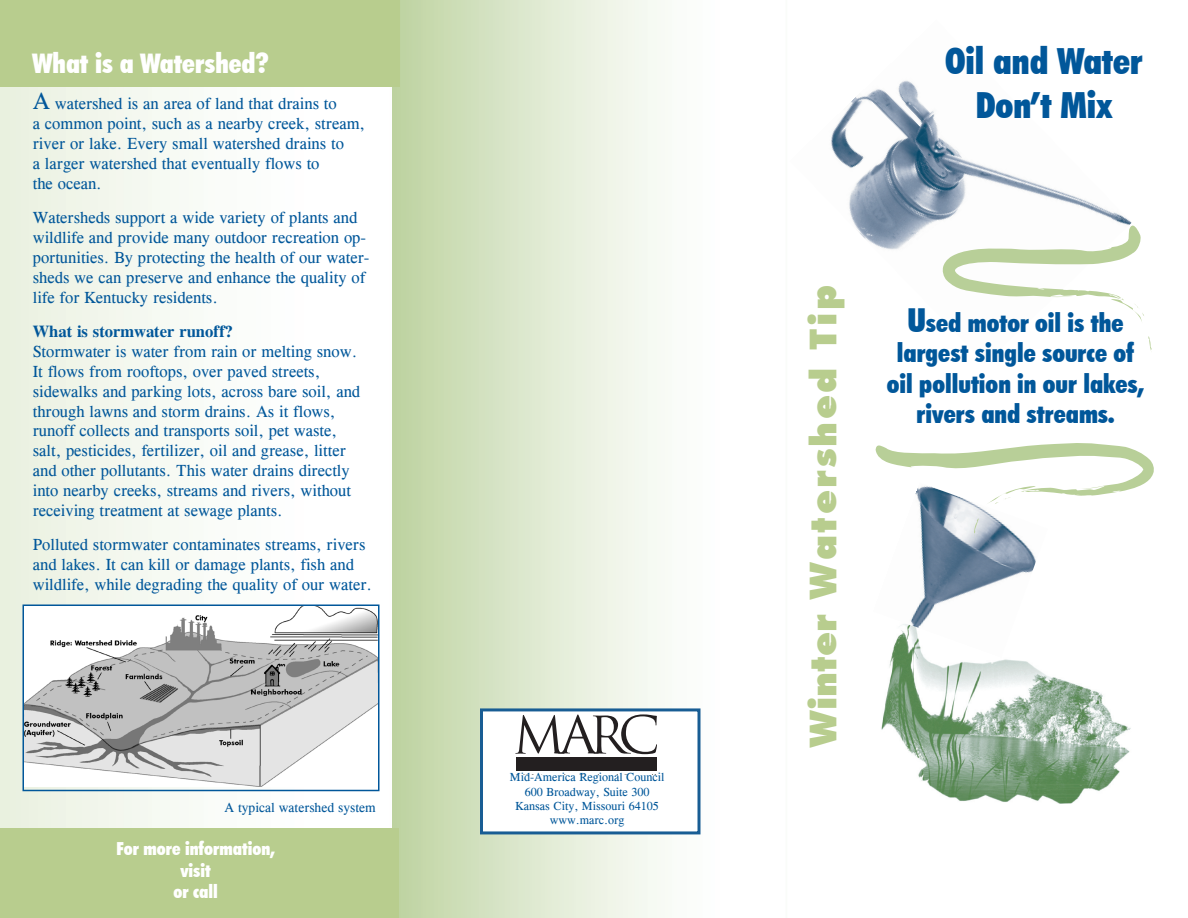
<style>
.page{position:relative;width:1188px;height:918px;background:#fff}
.page>*{position:absolute;margin:0;border:0;box-sizing:border-box;transform-origin:0 0}
.t1{font:900 37.05px "Futura BT";letter-spacing:.07em;color:#b8cd8e}
.Subhead_2{font:900 condensed 36px/43.2px "Futura BT";color:#01579a;text-align:center}
.t2{font:900 condensed 27px "Futura BT";color:#fff}
.Subhead_2-2{font:900 condensed 25.5px/30.6px "Futura BT";color:#01579a;text-align:center}
.t3{font:900 condensed 18px/21.6px "Futura BT";color:#fff;text-align:center}
.t4{font:16.5px/19.8px "Cg Times";color:#01579a}
.t5{font:700 16.5px "Cg Times";color:#01579a}
.t6{font:13.5px "Cg Times";color:#01579a}
.t7{font:12px "Cg Times";color:#01579a}
.s1{font-size:24px}
.s2{font-size:33px}
</style>
<div class="page">
<div style="left:0;top:0;width:399px;height:87px;background:#b8cd8e"></div>
<div style="left:0;top:828px;width:399px;height:90px;background:#b8cd8e"></div>
<div style="left:480px;top:708px;width:220px;height:126px;background:#fff;border:3px solid #185d94"></div>
<svg style="left:515px;top:714px;width:142px;height:40px"></svg>
<div style="left:516px;top:757px;width:141px;height:13px;background:#231f20"></div>
<img style="left:25px;top:607px;width:352px;height:180px">
<div style="left:22px;top:604px;width:358px;height:187px;border:2px solid #01579a"></div>
<img style="left:831px;top:80px;width:295px;height:170px">
<img style="left:881px;top:658px;width:250px;height:146px">
<img style="left:891px;top:505px;width:145px;height:153px">
<svg style="left:1148px;top:336px;width:4px;height:14px"></svg>
<svg style="left:941px;top:218px;width:203px;height:104px"></svg>
<svg style="left:974px;top:518px;width:5px;height:18px"></svg>
<svg style="left:876px;top:443px;width:277px;height:62px"></svg>
<p class="t2" style="left:32px;top:47px;width:239px">What is a Watershed?</p>
<p class="t4" style="left:33px;top:94px;width:334px"><span class="s1">A</span> watershed is an area of land that drains to<br>a common point, such as a nearby creek, stream, river or lake. Every small watershed drains to<br>a larger watershed that eventually flows to<br>the ocean.</p>
<p class="t4" style="left:33px;top:208px;width:338px">Watersheds support a wide variety of plants and wildlife and provide many outdoor recreation op&shy;portunities. By protecting the health of our water&shy;sheds we can preserve and enhance the quality of life for Kentucky residents.</p>
<p class="t5" style="left:33px;top:322px;width:202px">What is stormwater runoff?</p>
<p class="t4" style="left:33px;top:342px;width:329px">Stormwater is water from rain or melting snow.<br>It flows from rooftops, over paved streets, sidewalks and parking lots, across bare soil, and through lawns and storm drains. As it flows, runoff collects and transports soil, pet waste, salt, pesticides, fertilizer, oil and grease, litter and other pollutants. This water drains directly into nearby creeks, streams and rivers, without receiving treatment at sewage plants.</p>
<p class="t4" style="left:33px;top:535px;width:341px">Polluted stormwater contaminates streams, rivers and lakes. It can kill or damage plants, fish and wildlife, while degrading the quality of our water.</p>
<p class="t6" style="left:224px;top:800px;width:153px">A typical watershed system</p>
<p class="t3" style="left:116px;top:838px;width:160px">For more information, visit<br>or call</p>
<p class="t7" style="left:510px;top:770px;width:156px">Mid-America Regional Council</p>
<p class="t7" style="left:525px;top:785px;width:126px">600 Broadway, Suite 300</p>
<p class="t7" style="left:516px;top:799px;width:145px">Kansas City, Missouri 64105</p>
<p class="t7" style="left:550px;top:814px;width:76px">www.marc.org</p>
<p class="Subhead_2" style="left:945px;top:40px;width:199px">Oil and Water<br>Don’t Mix</p>
<p class="t1" style="left:801px;top:747px;width:464px;rotate:-90deg">Winter Watershed Tip</p>
<p class="Subhead_2-2" style="left:887px;top:307px;width:259px"><span class="s2">U</span>sed motor oil is the largest single source of oil pollution in our lakes, rivers and streams.</p>
</div>
